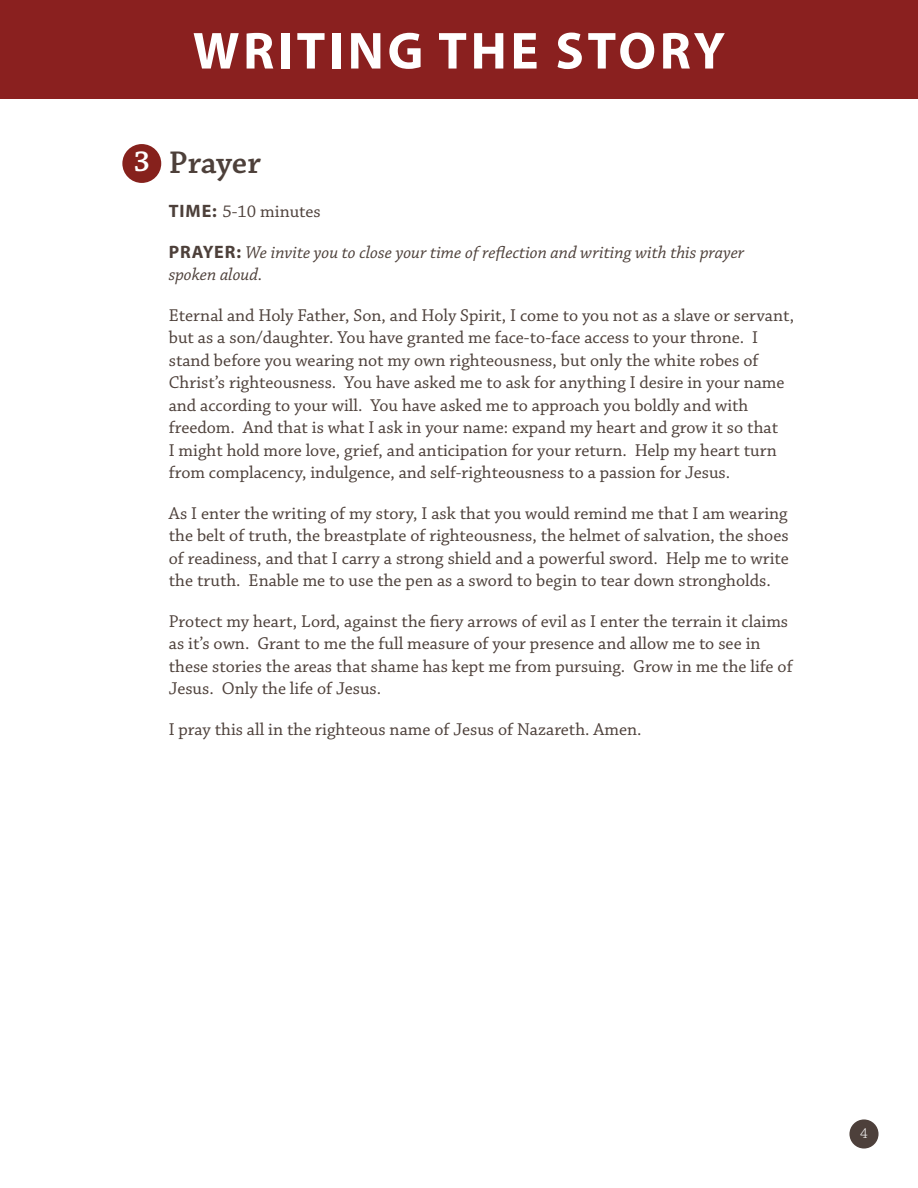
<style>
.page{position:relative;width:918px;height:1188px;background:#fff}
.page>*{position:absolute;margin:0;border:0;box-sizing:border-box;transform-origin:0 0}
.t1{font:700 52.5px "Myriad Pro";letter-spacing:.07em;color:#fff}
.t2{font:600 33px "Chaparral Pro";letter-spacing:-.005em;color:#4d403a}
.t3{font:18px/22.5px "Chaparral Pro";color:#4d403a}
.t4{font:italic 18px/22.5px "Chaparral Pro";color:#4d403a}
.t5{font:300 15px "Chaparral Pro";color:#fff}
.s1{font-size:30px;color:#fff}
.s2{font-family:"Myriad Pro";font-weight:700}
.s3{font-family:"Myriad Pro";font-weight:700;font-style:normal}
</style>
<div class="page">
<div style="left:849px;top:1119px;width:30px;height:30px;background:#4d403b;border-radius:50%"></div>
<div style="left:0;top:0;width:918px;height:99px;background:#8a201f"></div>
<div style="left:122px;top:144px;width:39px;height:39px;background:#86211c;border-radius:50%"></div>
<h1 class="t1" style="left:193px;top:17px;width:534px">WRITING THE STORY</h1>
<h2 class="t2" style="left:134px;top:144px;width:129px"><span class="s1">3</span> Prayer</h2>
<p class="t3" style="left:169px;top:201px;width:153px"><span class="s2">TIME:</span> 5-10 minutes</p>
<p class="t4" style="left:169px;top:242px;width:577px"><span class="s3">PRAYER:</span> We invite you to close your time of reflection and writing with this prayer spoken aloud.</p>
<p class="t3" style="left:169px;top:305px;width:627px">Eternal and Holy Father, Son, and Holy Spirit, I come to you not as a slave or servant, but as a son/daughter. You have granted me face-to-face access to your throne. I stand before you wearing not my own righteousness, but only the white robes of Christ’s righteousness. You have asked me to ask for anything I desire in your name and according to your will. You have asked me to approach you boldly and with freedom. And that is what I ask in your name: expand my heart and grow it so that<br>I might hold more love, grief, and anticipation for your return. Help my heart turn from complacency, indulgence, and self-righteousness to a passion for Jesus.</p>
<p class="t3" style="left:169px;top:503px;width:622px;text-align:justify">As I enter the writing of my story, I ask that you would remind me that I am wearing the belt of truth, the breastplate of righteousness, the helmet of salvation, the shoes of readiness, and that I carry a strong shield and a powerful sword. Help me to write the truth. Enable me to use the pen as a sword to begin to tear down strongholds.</p>
<p class="t3" style="left:169px;top:611px;width:625px">Protect my heart, Lord, against the fiery arrows of evil as I enter the terrain it claims as it’s own. Grant to me the full measure of your presence and allow me to see in these stories the areas that shame has kept me from pursuing. Grow in me the life of Jesus. Only the life of Jesus.</p>
<p class="t3" style="left:169px;top:719px;width:474px">I pray this all in the righteous name of Jesus of Nazareth. Amen.</p>
<p class="t5" style="left:860px;top:1125px;width:9px">4</p>
</div>
